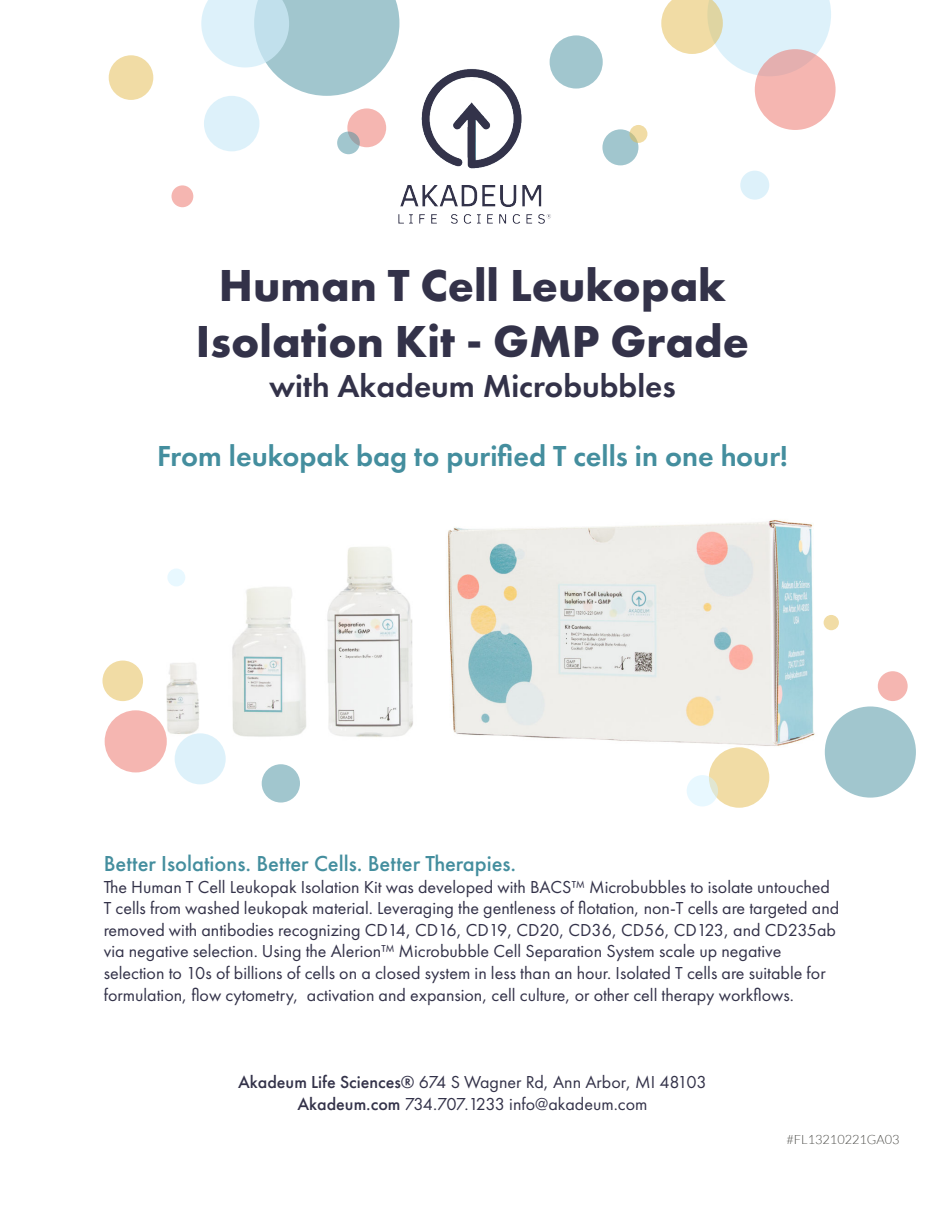
<style>
.page{position:relative;width:945px;height:1215px;background:#fff}
.page>*{position:absolute;margin:0;border:0;box-sizing:border-box;transform-origin:0 0}
.t1{font:700 46.5px/55.8px "Futura PT";color:#333249;text-align:center}
.t2{font:600 33px "Futura PT";color:#333249}
.t3{font:600 30px "Futura PT";color:#448e9e}
.t4{font:500 22.5px "Futura PT";color:#448e9e}
.t5{font:18px/21.6px "Futura PT";color:#333249}
.t6{font:300 12.75px "Lato";color:#4d4d49}
.s1{font-weight:500}
</style>
<div class="page">
<img style="left:166px;top:520px;width:649px;height:230px">
<svg style="left:201px;top:0;width:198px;height:96px"></svg>
<div style="left:109px;top:55px;width:44px;height:45px;background:#f1dca5;border-radius:50%"></div>
<div style="left:755px;top:49px;width:81px;height:81px;background:#f5b6b1;border-radius:50%"></div>
<div style="left:347px;top:108px;width:39px;height:39px;background:#f5b6b1;border-radius:50%"></div>
<svg style="left:337px;top:132px;width:23px;height:22px"></svg>
<svg style="left:661px;top:0;width:170px;height:76px"></svg>
<div style="left:602px;top:129px;width:36px;height:36px;background:#a1c6ce;border-radius:50%"></div>
<svg style="left:629px;top:125px;width:18px;height:18px"></svg>
<div style="left:550px;top:35px;width:53px;height:54px;background:#a1c6ce;border-radius:50%"></div>
<div style="left:167px;top:568px;width:18px;height:18px;background:#e8f8ff;border-radius:50%"></div>
<div style="left:262px;top:764px;width:38px;height:39px;background:#a1c6ce;border-radius:50%"></div>
<div style="left:709px;top:747px;width:60px;height:61px;background:#f1dca5;border-radius:50%"></div>
<div style="left:105px;top:710px;width:62px;height:62px;background:#f5b6b1;border-radius:50%"></div>
<div style="left:102px;top:661px;width:41px;height:40px;background:#f1dca5;border-radius:50%"></div>
<div style="left:825px;top:706px;width:91px;height:92px;background:#a1c6ce;border-radius:50%"></div>
<div style="left:878px;top:671px;width:30px;height:30px;background:#f5b6b1;border-radius:50%"></div>
<div style="left:175px;top:733px;width:51px;height:51px;background:#ddf1fa;border-radius:50%"></div>
<svg style="left:687px;top:775px;width:31px;height:31px"></svg>
<div style="left:824px;top:615px;width:15px;height:15px;background:#f1dca5;border-radius:50%"></div>
<div style="left:204px;top:96px;width:55px;height:55px;background:#ddf1fa;border-radius:50%"></div>
<div style="left:172px;top:185px;width:21px;height:22px;background:#f5b6b1;border-radius:50%"></div>
<div style="left:740px;top:171px;width:29px;height:29px;background:#ddf1fa;border-radius:50%"></div>
<img style="left:393px;top:67px;width:158px;height:157px">
<h1 class="t1" style="left:196px;top:262px;width:555px">Human T Cell Leukopak<br>Isolation Kit - GMP Grade</h1>
<h2 class="t2" style="left:269px;top:372px;width:408px">with Akadeum Microbubbles</h2>
<h3 class="t3" style="left:157px;top:444px;width:632px">From leukopak bag to purified T cells in one hour!</h3>
<p class="t4" style="left:104px;top:854px;width:414px">Better Isolations. Better Cells. Better Therapies.</p>
<p class="t5" style="left:104px;top:877px;width:737px">The Human T Cell Leukopak Isolation Kit was developed with BACS™ Microbubbles to isolate untouched T cells from washed leukopak material. Leveraging the gentleness of flotation, non-T cells are targeted and removed with antibodies recognizing CD14, CD16, CD19, CD20, CD36, CD56, CD123, and CD235ab via negative selection. Using the Alerion™ Microbubble Cell Separation System scale up negative selection to 10s of billions of cells on a closed system in less than an hour. Isolated T cells are suitable for formulation, flow cytometry, activation and expansion, cell culture, or other cell therapy workflows.</p>
<p class="t5" style="left:238px;top:1073px;width:470px;text-align:center"><span class="s1">Akadeum Life Sciences®</span> 674 S Wagner Rd, Ann Arbor, MI 48103<br><span class="s1">Akadeum.com</span> 734.707.1233 info@akadeum.com</p>
<p class="t6" style="left:787px;top:1132px;width:114px">#FL13210221GA03</p>
</div>
